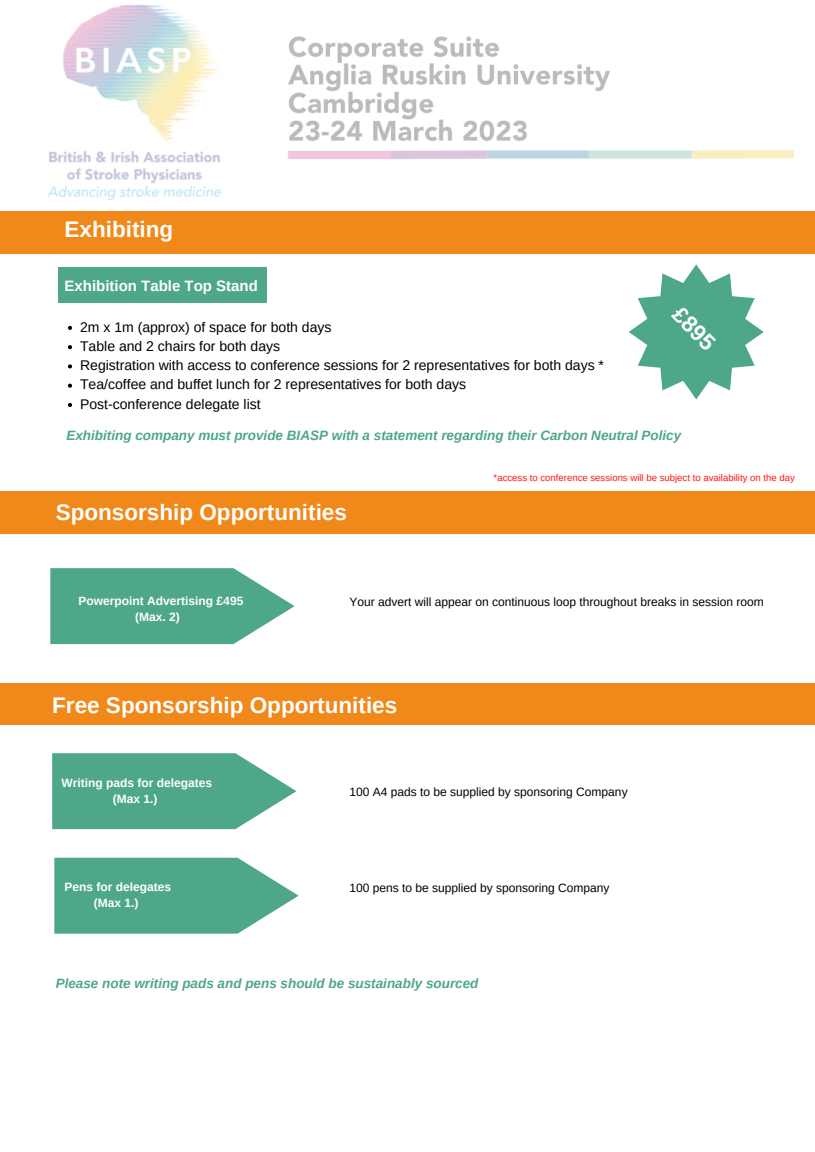
<style>
.page{position:relative;width:815px;height:1152px;background:#fff}
.page>*{position:absolute;margin:0;border:0;box-sizing:border-box;transform-origin:0 0}
.t1{font:700 22.5px "Arimo";color:#fff}
.t2{font:700 15px "Arimo";color:#fff}
.t3{font:14.02px/19.3px "Arimo";color:#000}
.t4{font:italic 700 13.5px "Arimo";color:#4ea68b}
.t5{font:12px "Arimo";color:#000}
.t6{font:700 12px/16.4px "Arimo";color:#fff;text-align:center}
.t7{font:9.6px "Arimo";color:#ff1616}
</style>
<div class="page">
<svg style="left:50px;top:568px;width:244px;height:76px;background:#63b099"></svg>
<svg style="left:54px;top:858px;width:244px;height:76px;background:#64b199"></svg>
<svg style="left:52px;top:753px;width:244px;height:76px;background:#63b099"></svg>
<div style="left:0;top:683px;width:814px;height:42px;background:#f0881a"></div>
<div style="left:0;top:491px;width:814px;height:43px;background:#f0881a"></div>
<div style="left:0;top:211px;width:814px;height:43px;background:#f0881a"></div>
<div style="left:58px;top:267px;width:209px;height:36px;background:#4ea68b"></div>
<svg style="left:68px;top:326px;width:4px;height:4px"></svg>
<svg style="left:68px;top:345px;width:4px;height:4px"></svg>
<svg style="left:68px;top:364px;width:4px;height:4px"></svg>
<svg style="left:68px;top:384px;width:4px;height:4px"></svg>
<svg style="left:68px;top:403px;width:4px;height:4px"></svg>
<svg style="left:629px;top:264px;width:134px;height:135px"></svg>
<img style="left:47px;top:4px;width:747px;height:197px">
<h1 class="t1" style="left:64px;top:217px;width:110px">Exhibiting</h1>
<p class="t2" style="left:65px;top:277px;width:195px">Exhibition Table Top Stand</p>
<p class="t3" style="left:80px;top:317px;width:525px">2m x 1m (approx) of space for both days<br>Table and 2 chairs for both days<br>Registration with access to conference sessions for 2 representatives for both days * Tea/coffee and buffet lunch for 2 representatives for both days<br>Post-conference delegate list</p>
<h1 class="t1" style="left:685px;top:302px;width:52px;rotate:45deg">£895</h1>
<p class="t4" style="left:66px;top:428px;width:616px">Exhibiting company must provide BIASP with a statement regarding their Carbon Neutral Policy</p>
<h1 class="t1" style="left:56px;top:500px;width:293px">Sponsorship Opportunities</h1>
<p class="t7" style="left:493px;top:472px;width:303px">*access to conference sessions will be subject to availability on the day</p>
<p class="t6" style="left:79px;top:592px;width:166px">Powerpoint Advertising £495 (Max. 2)</p>
<p class="t5" style="left:349px;top:595px;width:416px">Your advert will appear on continuous loop throughout breaks in session room</p>
<h1 class="t1" style="left:52px;top:692px;width:346px">Free Sponsorship Opportunities</h1>
<p class="t6" style="left:61px;top:774px;width:152px">Writing pads for delegates (Max 1.)</p>
<p class="t6" style="left:64px;top:879px;width:108px">Pens for delegates (Max 1.)</p>
<p class="t5" style="left:349px;top:785px;width:280px">100 A4 pads to be supplied by sponsoring Company</p>
<p class="t5" style="left:349px;top:881px;width:262px">100 pens to be supplied by sponsoring Company</p>
<p class="t4" style="left:56px;top:976px;width:424px">Please note writing pads and pens should be sustainably sourced</p>
</div>
